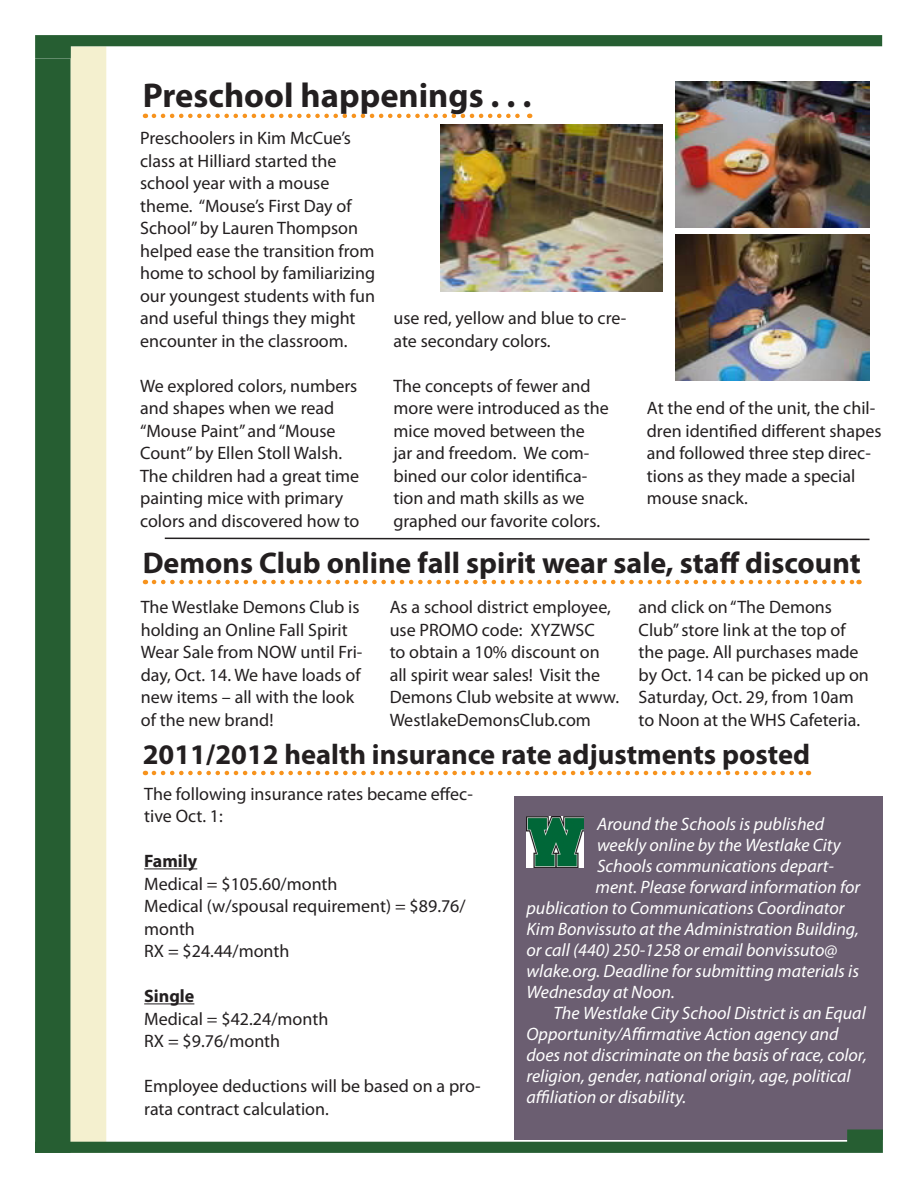
<style>
.page{position:relative;width:918px;height:1188px;background:#fff}
.page>*{position:absolute;margin:0;border:0;box-sizing:border-box;transform-origin:0 0}
.Headline{font:700 34.5px "Myriad Pro";color:#231f20}
.Headline-2{font:700 30px "Myriad Pro";color:#231f20}
.Headline-3{font:700 28.5px "Myriad Pro";color:#231f20}
.Body{font:18px/22.5px "Myriad Pro";color:#231f20}
.Body_Italic{font:italic 18px/21px "Myriad Pro";color:#fff}
.Body-2{font:700 18px "Myriad Pro";color:#231f20}
</style>
<div class="page">
<div style="left:35px;top:59px;width:36px;height:1094px;background:#265e32"></div>
<div style="left:71px;top:46px;width:35px;height:1107px;background:#f4f0cf"></div>
<svg style="left:35px;top:35px;width:847px;height:24px"></svg>
<div style="left:514px;top:797px;width:369px;height:343px;background:#6b5e71"></div>
<svg style="left:35px;top:1129px;width:848px;height:24px"></svg>
<svg style="left:154px;top:114px;width:376px;height:4px"></svg>
<svg style="left:154px;top:580px;width:706px;height:4px"></svg>
<svg style="left:154px;top:771px;width:655px;height:4px"></svg>
<hr style="left:144px;top:868px;width:53px;height:1px;background:#231f20">
<hr style="left:144px;top:1003px;width:50px;height:1px;background:#231f20">
<img style="left:526px;top:817px;width:58px;height:51px">
<svg style="left:164px;top:537px;width:706px;height:4px"></svg>
<img style="left:675px;top:81px;width:195px;height:146px">
<img style="left:441px;top:124px;width:221px;height:168px">
<img style="left:675px;top:234px;width:195px;height:147px">
<p class="Headline" style="left:143px;top:73px;width:390px">Preschool happenings . . .</p>
<p class="Body" style="left:140px;top:127px;width:237px">Preschoolers in Kim McCue’s class at Hilliard started the school year with a mouse theme. “Mouse’s First Day of<br>School” by Lauren Thompson helped ease the transition from home to school by familiarizing our youngest students with fun and useful things they might encounter in the classroom.</p>
<p class="Body" style="left:140px;top:374px;width:221px">We explored colors, numbers and shapes when we read “Mouse Paint” and “Mouse<br>Count” by Ellen Stoll Walsh.<br>The children had a great time painting mice with primary colors and discovered how to</p>
<p class="Body" style="left:393px;top:307px;width:234px">use red, yellow and blue to cre&shy;ate secondary colors.</p>
<p class="Body" style="left:393px;top:374px;width:217px">The concepts of fewer and more were introduced as the mice moved between the<br>jar and freedom. We com&shy;bined our color identifica&shy;tion and math skills as we graphed our favorite colors.</p>
<p class="Body" style="left:647px;top:397px;width:236px">At the end of the unit, the chil&shy;dren identified different shapes and followed three step direc&shy;tions as they made a special mouse snack.</p>
<p class="Headline-2" style="left:143px;top:543px;width:720px">Demons Club online fall spirit wear sale, staff discount</p>
<p class="Body" style="left:141px;top:596px;width:223px">The Westlake Demons Club is holding an Online Fall Spirit<br>Wear Sale from NOW until Fri&shy;day, Oct. 14. We have loads of new items – all with the look of the new brand!</p>
<p class="Body" style="left:390px;top:596px;width:231px">As a school district employee, use PROMO code: XYZWSC<br>to obtain a 10% discount on all spirit wear sales! Visit the<br>Demons Club website at www.<br>WestlakeDemonsClub.com</p>
<p class="Body" style="left:639px;top:596px;width:232px">and click on “The Demons<br>Club” store link at the top of the page. All purchases made by Oct. 14 can be picked up on<br>Saturday, Oct. 29, from 10am to Noon at the WHS Cafeteria.</p>
<p class="Headline-3" style="left:143px;top:736px;width:669px">2011/2012 health insurance rate adjustments posted</p>
<p class="Body" style="left:144px;top:782px;width:330px">The following insurance rates became effec&shy;tive Oct. 1:</p>
<p class="Body-2" style="left:144px;top:849px;width:55px">Family</p>
<p class="Body" style="left:144px;top:872px;width:195px">Medical = $105.60/month</p>
<p class="Body" style="left:144px;top:895px;width:323px">Medical (w/spousal requirement) = $89.76/ month</p>
<p class="Body" style="left:144px;top:940px;width:147px">RX = $24.44/month</p>
<p class="Body-2" style="left:144px;top:984px;width:52px">Single</p>
<p class="Body" style="left:144px;top:1007px;width:186px">Medical = $42.24/month</p>
<p class="Body" style="left:144px;top:1030px;width:138px">RX = $9.76/month</p>
<p class="Body" style="left:144px;top:1075px;width:338px">Employee deductions will be based on a pro&shy;rata contract calculation.</p>
<p class="Body_Italic" style="left:597px;top:813px;width:229px">Around the Schools is published</p>
<p class="Body_Italic" style="left:597px;top:834px;width:245px">weekly online by the Westlake City</p>
<p class="Body_Italic" style="left:597px;top:855px;width:239px">Schools communications depart-</p>
<p class="Body_Italic" style="left:596px;top:876px;width:266px">ment. Please forward information for</p>
<p class="Body_Italic" style="left:526px;top:897px;width:320px">publication to Communications Coordinator</p>
<p class="Body_Italic" style="left:526px;top:918px;width:334px">Kim Bonvissuto at the Administration Building,</p>
<p class="Body_Italic" style="left:526px;top:939px;width:313px">or call (440) 250-1258 or email bonvissuto@</p>
<p class="Body_Italic" style="left:526px;top:960px;width:334px">wlake.org. Deadline for submitting materials is</p>
<p class="Body_Italic" style="left:526px;top:981px;width:150px">Wednesday at Noon.</p>
<p class="Body_Italic" style="left:526px;top:1002px;width:342px;text-indent:27px">The Westlake City School District is an Equal Opportunity/Affirmative Action agency and does not discriminate on the basis of race, color, religion, gender, national origin, age, political affiliation or disability.</p>
</div>
